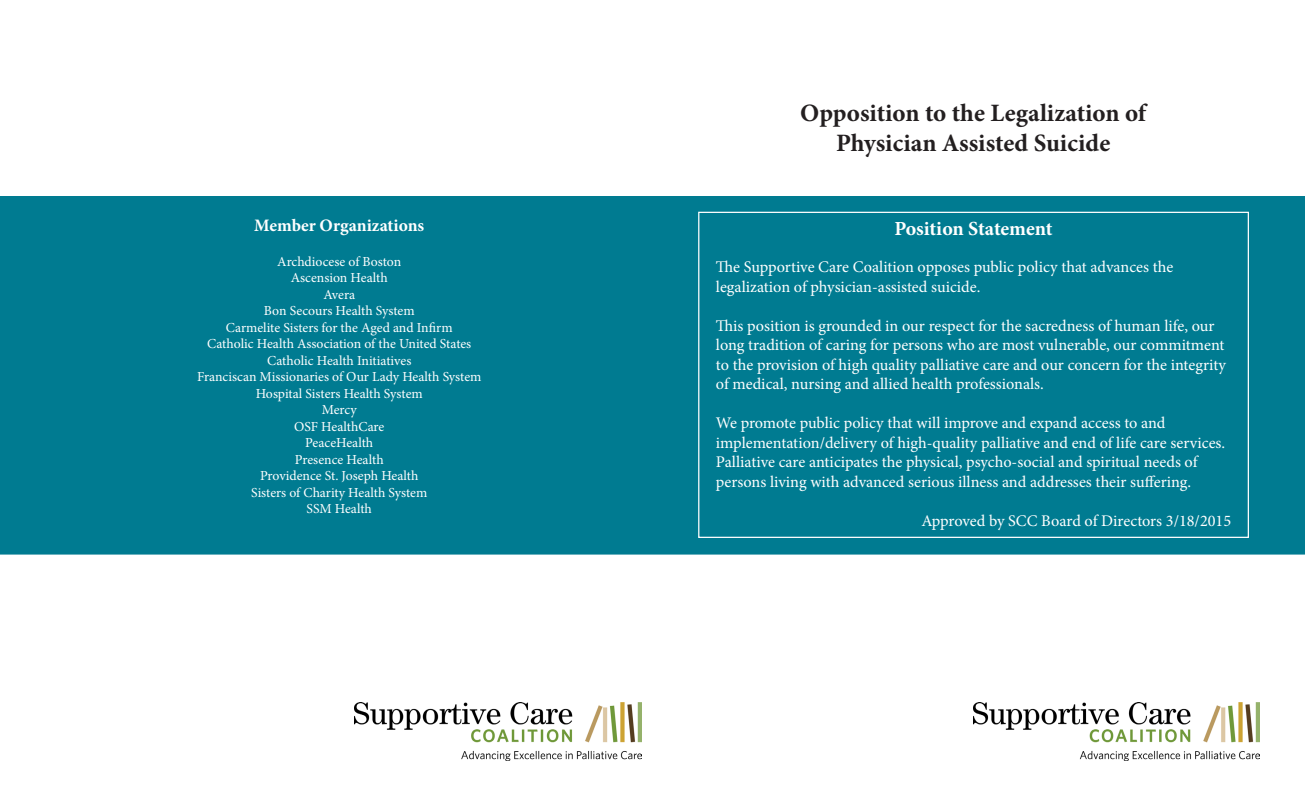
<style>
.page{position:relative;width:1305px;height:810px;background:#fff}
.page>*{position:absolute;margin:0;border:0;box-sizing:border-box;transform-origin:0 0}
.t1{font:700 25px/30px "Minion Pro";color:#231f20;text-align:center}
.t2{font:700 20px "Minion Pro";letter-spacing:-.005em;color:#fff}
.t3{font:700 17.5px "Minion Pro";color:#fff}
.t4{font:16.25px/19.5px "Minion Pro";color:#fff}
.t5{font:13.75px "Minion Pro";letter-spacing:-.005em;color:#fff}
</style>
<div class="page">
<div style="left:0;top:197px;width:1305px;height:357px;background:#007b91"></div>
<img style="left:974px;top:702px;width:286px;height:58px">
<img style="left:355px;top:702px;width:286px;height:58px">
<p class="t3" style="left:254px;top:214px;width:172px">Member Organizations</p>
<p class="t5" style="left:277px;top:252px;width:126px">Archdiocese of Boston</p>
<p class="t5" style="left:291px;top:268px;width:98px">Ascension Health</p>
<p class="t5" style="left:323px;top:285px;width:33px">Avera</p>
<p class="t5" style="left:264px;top:301px;width:152px">Bon Secours Health System</p>
<p class="t5" style="left:226px;top:318px;width:228px">Carmelite Sisters for the Aged and Infirm</p>
<p class="t5" style="left:207px;top:334px;width:266px">Catholic Health Association of the United States</p>
<p class="t5" style="left:267px;top:351px;width:146px">Catholic Health Initiatives</p>
<p class="t5" style="left:197px;top:367px;width:286px">Franciscan Missionaries of Our Lady Health System</p>
<p class="t5" style="left:256px;top:384px;width:168px">Hospital Sisters Health System</p>
<p class="t5" style="left:322px;top:400px;width:37px">Mercy</p>
<p class="t5" style="left:294px;top:417px;width:92px">OSF HealthCare</p>
<p class="t5" style="left:305px;top:433px;width:70px">PeaceHealth</p>
<p class="t5" style="left:295px;top:450px;width:90px">Presence Health</p>
<p class="t5" style="left:260px;top:466px;width:160px">Providence St. Joseph Health</p>
<p class="t5" style="left:251px;top:483px;width:178px">Sisters of Charity Health System</p>
<p class="t5" style="left:307px;top:499px;width:67px">SSM Health</p>
<p class="t1" style="left:800px;top:97px;width:347px">Opposition to the Legalization of<br>Physician Assisted Suicide</p>
<p class="t2" style="left:895px;top:214px;width:160px">Position Statement</p>
<p class="t4" style="left:716px;top:257px;width:459px">The Supportive Care Coalition opposes public policy that advances the</p>
<p class="t4" style="left:716px;top:277px;width:266px">legalization of physician-assisted suicide.</p>
<p class="t4" style="left:716px;top:316px;width:511px">This position is grounded in our respect for the sacredness of human life, our long tradition of caring for persons who are most vulnerable, our commitment to the provision of high quality palliative care and our concern for the integrity of medical, nursing and allied health professionals.</p>
<p class="t4" style="left:716px;top:413px;width:451px">We promote public policy that will improve and expand access to and</p>
<p class="t4" style="left:716px;top:433px;width:511px">implementation/delivery of high-quality palliative and end of life care services.<br>Palliative care anticipates the physical, psycho-social and spiritual needs of</p>
<p class="t4" style="left:716px;top:472px;width:477px">persons living with advanced serious illness and addresses their suffering.</p>
<p class="t4" style="left:921px;top:511px;width:311px">Approved by SCC Board of Directors 3/18/2015</p>
</div>
